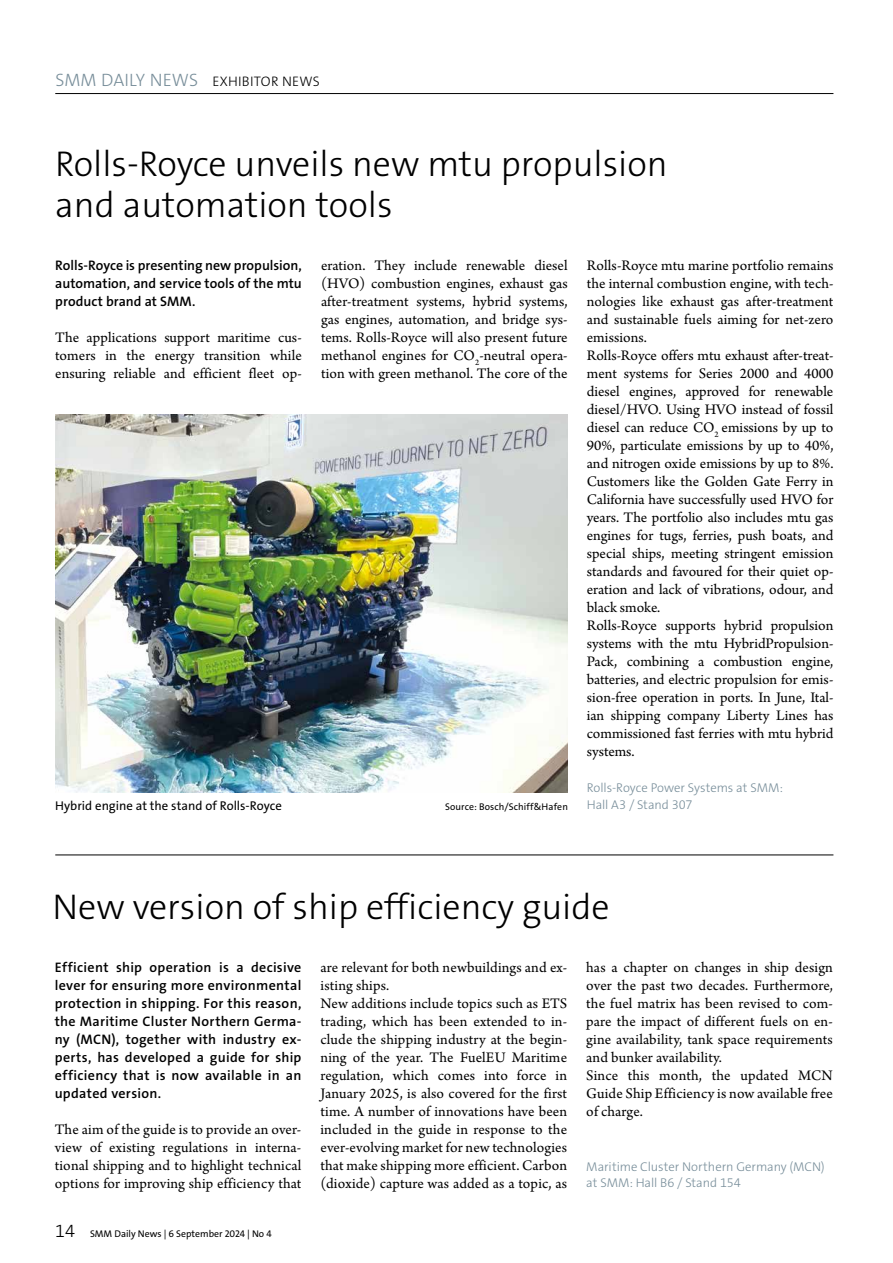
<style>
.page{position:relative;width:893px;height:1263px;background:#fff}
.page>*{position:absolute;margin:0;border:0;box-sizing:border-box;transform-origin:0 0}
.t1{font:300 36px/40.5px "The Sans Os F";color:#000}
.t2{font:15.3px/18px "Arno Pro";letter-spacing:.005em;color:#000;text-align:justify}
.t3{font:600 13.8px/18px "The Sans Os F";letter-spacing:.01em;color:#000;text-align:justify}
.t4{font:300 13.8px "The Sans Os F";letter-spacing:.015em;color:#000}
.t5{font:300 12.75px/16.5px "The Sans Os F";letter-spacing:-.005em;color:#788e9a}
.t6{font:12.75px "The Sans Os F";color:#000}
.t7{font:9.75px "The Sans Os F";color:#000}
.s1{font-size:18px;color:#788e9a}
.s2{font-weight:300;font-size:18px}
</style>
<div class="page">
<hr style="left:55px;top:93px;width:778px;height:1px;background:#000">
<hr style="left:55px;top:855px;width:778px;height:1px;background:#000">
<img style="left:55px;top:414px;width:513px;height:378px">
<p class="t4" style="left:55px;top:72px;width:266px"><span class="s1">SMM DAILY NEWS</span> EXHIBITOR NEWS</p>
<h1 class="t1" style="left:55px;top:144px;width:614px">Rolls-Royce unveils new mtu propulsion and automation tools</h1>
<p class="t3" style="left:55px;top:256px;width:248px">Rolls-Royce is presenting new propulsion, automation, and service tools of the mtu product brand at SMM.</p>
<p class="t2" style="left:55px;top:329px;width:248px">The applications support maritime cus&shy;tomers in the energy transition while ensuring reliable and efficient fleet op-</p>
<p class="t2" style="left:321px;top:257px;width:248px">eration. They include renewable diesel (HVO) combustion engines, exhaust gas after-treatment systems, hybrid systems, gas engines, automation, and bridge sys&shy;tems. Rolls-Royce will also present future methanol engines for CO<sub>2</sub>-neutral opera&shy;tion with green methanol. The core of the</p>
<p class="t2" style="left:587px;top:257px;width:248px;text-align:left">Rolls-Royce mtu marine portfolio remains the internal combustion engine, with tech&shy;nologies like exhaust gas after-treatment and sustainable fuels aiming for net-zero emissions.<br>Rolls-Royce offers mtu exhaust after-treat&shy;ment systems for Series 2000 and 4000 diesel engines, approved for renewable diesel/HVO. Using HVO instead of fossil diesel can reduce CO<sub>2</sub> emissions by up to 90%, particulate emissions by up to 40%, and nitrogen oxide emissions by up to 8%.<br>Customers like the Golden Gate Ferry in California have successfully used HVO for years. The portfolio also includes mtu gas engines for tugs, ferries, push boats, and special ships, meeting stringent emission standards and favoured for their quiet op&shy;eration and lack of vibrations, odour, and black smoke.<br>Rolls-Royce supports hybrid propulsion systems with the mtu HybridPropulsion-Pack, combining a combustion engine, batteries, and electric propulsion for emis&shy;sion-free operation in ports. In June, Ital&shy;ian shipping company Liberty Lines has commissioned fast ferries with mtu hybrid systems.</p>
<p class="t5" style="left:587px;top:780px;width:198px">Rolls-Royce Power Systems at SMM:</p>
<p class="t6" style="left:55px;top:798px;width:228px">Hybrid engine at the stand of Rolls-Royce</p>
<p class="t7" style="left:445px;top:800px;width:124px">Source: Bosch/Schiff&amp;Hafen</p>
<p class="t5" style="left:587px;top:796px;width:107px">Hall A3 / Stand 307</p>
<h1 class="t1" style="left:53px;top:887px;width:558px">New version of ship efficiency guide</h1>
<p class="t3" style="left:55px;top:958px;width:248px">Efficient ship operation is a decisive lever for ensuring more environmental protection in shipping. For this reason, the Maritime Cluster Northern Germa&shy;ny (MCN), together with industry ex&shy;perts, has developed a guide for ship efficiency that is now available in an updated version.</p>
<p class="t2" style="left:55px;top:1121px;width:248px">The aim of the guide is to provide an over&shy;view of existing regulations in interna&shy;tional shipping and to highlight technical options for improving ship efficiency that</p>
<p class="t7" style="left:55px;top:1228px;width:218px"><span class="s2">14</span> SMM Daily News | 6 September 2024 | No 4</p>
<p class="t2" style="left:320px;top:959px;width:248px;text-align:left">are relevant for both newbuildings and ex&shy;isting ships.<br>New additions include topics such as ETS trading, which has been extended to in&shy;clude the shipping industry at the begin&shy;ning of the year. The FuelEU Maritime regulation, which comes into force in January 2025, is also covered for the first time. A number of innovations have been included in the guide in response to the ever-evolving market for new technologies that make shipping more efficient. Carbon (dioxide) capture was added as a topic, as</p>
<p class="t2" style="left:586px;top:959px;width:248px;text-align:left">has a chapter on changes in ship design over the past two decades. Furthermore, the fuel matrix has been revised to com&shy;pare the impact of different fuels on en&shy;gine availability, tank space requirements and bunker availability.<br>Since this month, the updated MCN Guide Ship Efficiency is now available free of charge.</p>
<p class="t5" style="left:586px;top:1158px;width:240px">Maritime Cluster Northern Germany (MCN) at SMM: Hall B6 / Stand 154</p>
</div>
